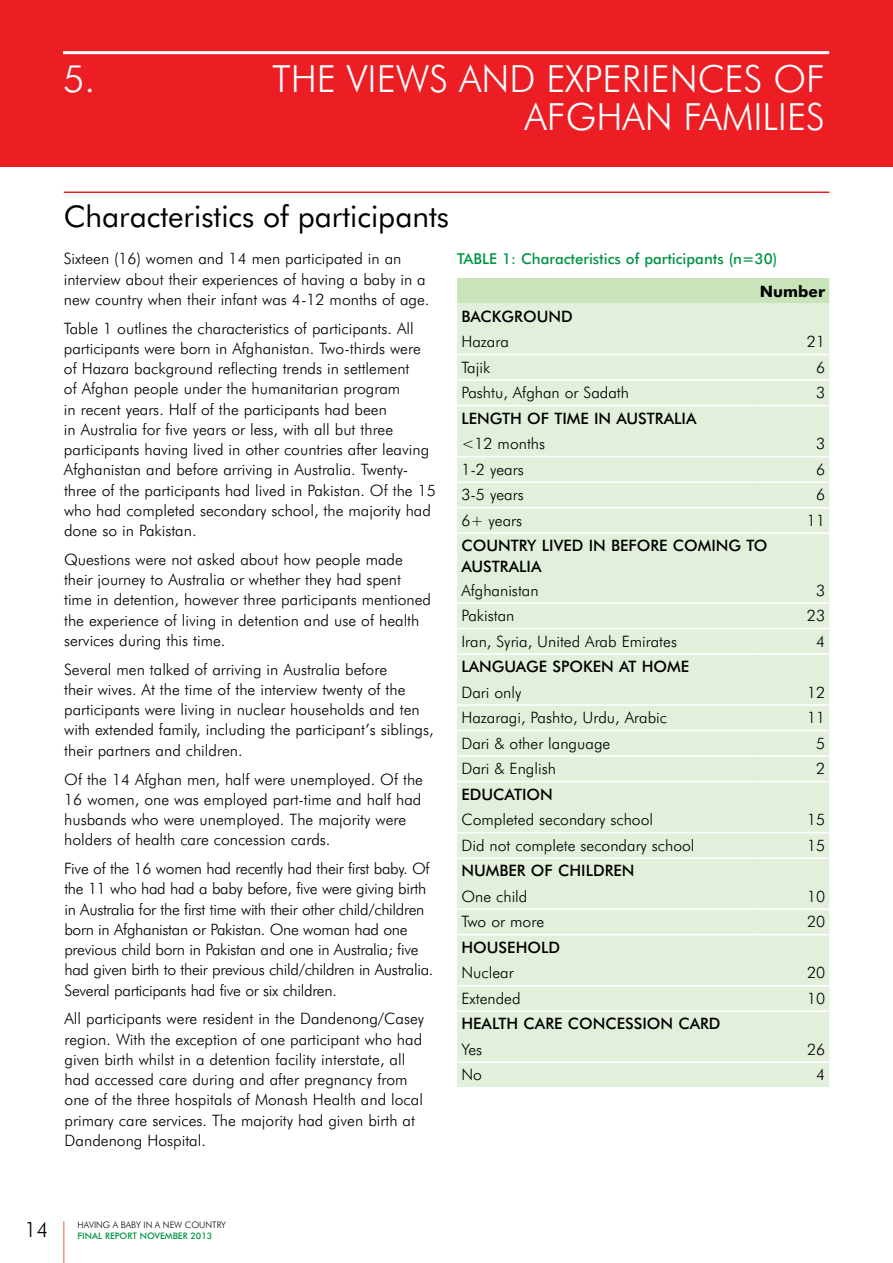
<style>
.page{position:relative;width:893px;height:1263px;background:#fff}
.page>*{position:absolute;margin:0;border:0;box-sizing:border-box;transform-origin:0 0}
.t1{font:300 37.5px/37.5px "Futura BT";color:#fff;text-align:right}
.t2{font:30px "Futura BT";color:#000}
.t3{font:300 21px "Futura BT";color:#000}
.t4{font:300 15.75px/20.2px "Futura BT";color:#000}
.t5{font:300 15.75px/20.2px "Futura BT";letter-spacing:-.02em;color:#000}
.t6{font:500 15.75px "Futura BT";color:#000}
.t7{font:700 15.75px "Futura BT";color:#000}
.t8{font:500 15px "Futura BT";color:#009444}
.t9{font:300 9px "Futura BT";color:#000}
.t10{font:500 9px "Futura BT";color:#009444}
</style>
<div class="page">
<hr style="left:63px;top:1221px;width:2px;height:42px;background:#f79679">
<div style="left:0;top:0;width:893px;height:167px;background:#ed1d24"></div>
<hr style="left:64px;top:191px;width:765px;height:2px;background:#ed1d24">
<div style="left:457px;top:278px;width:372px;height:26px;background:#c9e4bb"></div>
<div style="left:457px;top:304px;width:372px;height:783px;background:#e2f0db"></div>
<hr style="left:457px;top:354px;width:296px;height:1px;background:#fff">
<hr style="left:753px;top:354px;width:76px;height:1px;background:#fff">
<hr style="left:457px;top:379px;width:296px;height:2px;background:#fff">
<hr style="left:753px;top:379px;width:76px;height:2px;background:#fff">
<hr style="left:457px;top:405px;width:296px;height:1px;background:#fff">
<hr style="left:753px;top:405px;width:76px;height:1px;background:#fff">
<hr style="left:457px;top:456px;width:296px;height:1px;background:#fff">
<hr style="left:457px;top:481px;width:296px;height:2px;background:#fff">
<hr style="left:457px;top:507px;width:296px;height:1px;background:#fff">
<hr style="left:457px;top:532px;width:296px;height:2px;background:#fff">
<hr style="left:753px;top:456px;width:76px;height:1px;background:#fff">
<hr style="left:753px;top:481px;width:76px;height:2px;background:#fff">
<hr style="left:753px;top:507px;width:76px;height:1px;background:#fff">
<hr style="left:753px;top:532px;width:76px;height:2px;background:#fff">
<hr style="left:457px;top:602px;width:296px;height:2px;background:#fff">
<hr style="left:753px;top:602px;width:76px;height:2px;background:#fff">
<hr style="left:457px;top:628px;width:296px;height:1px;background:#fff">
<hr style="left:753px;top:628px;width:76px;height:1px;background:#fff">
<hr style="left:457px;top:653px;width:296px;height:2px;background:#fff">
<hr style="left:753px;top:653px;width:76px;height:2px;background:#fff">
<hr style="left:457px;top:704px;width:296px;height:2px;background:#fff">
<hr style="left:753px;top:704px;width:76px;height:2px;background:#fff">
<hr style="left:457px;top:730px;width:296px;height:1px;background:#fff">
<hr style="left:753px;top:730px;width:76px;height:1px;background:#fff">
<hr style="left:457px;top:755px;width:296px;height:2px;background:#fff">
<hr style="left:753px;top:755px;width:76px;height:2px;background:#fff">
<hr style="left:457px;top:781px;width:296px;height:1px;background:#fff">
<hr style="left:753px;top:781px;width:76px;height:1px;background:#fff">
<hr style="left:457px;top:832px;width:296px;height:1px;background:#fff">
<hr style="left:753px;top:832px;width:76px;height:1px;background:#fff">
<hr style="left:457px;top:857px;width:296px;height:2px;background:#fff">
<hr style="left:753px;top:857px;width:76px;height:2px;background:#fff">
<hr style="left:457px;top:908px;width:296px;height:2px;background:#fff">
<hr style="left:753px;top:908px;width:76px;height:2px;background:#fff">
<hr style="left:457px;top:934px;width:296px;height:1px;background:#fff">
<hr style="left:753px;top:934px;width:76px;height:1px;background:#fff">
<hr style="left:457px;top:985px;width:296px;height:1px;background:#fff">
<hr style="left:753px;top:985px;width:76px;height:1px;background:#fff">
<hr style="left:457px;top:1010px;width:296px;height:2px;background:#fff">
<hr style="left:753px;top:1010px;width:76px;height:2px;background:#fff">
<hr style="left:457px;top:1061px;width:296px;height:2px;background:#fff">
<hr style="left:753px;top:1061px;width:76px;height:2px;background:#fff">
<hr style="left:63px;top:51px;width:766px;height:3px;background:#fff">
<h1 class="t1" style="left:63px;top:60px;width:34px">5.</h1>
<h1 class="t1" style="left:272px;top:60px;width:554px">THE VIEWS AND EXPERIENCES OF<br>AFGHAN FAMILIES</h1>
<h2 class="t2" style="left:64px;top:198px;width:387px">Characteristics of participants</h2>
<p class="t4" style="left:64px;top:248px;width:367px">Sixteen (16) women and 14 men participated in an interview about their experiences of having a baby in a new country when their infant was 4-12 months of age.</p>
<p class="t4" style="left:64px;top:318px;width:373px">Table 1 outlines the characteristics of participants. All participants were born in Afghanistan. Two-thirds were of Hazara background reflecting trends in settlement<br>of Afghan people under the humanitarian program<br>in recent years. Half of the participants had been<br>in Australia for five years or less, with all but three participants having lived in other countries after leaving Afghanistan and before arriving in Australia. Twenty&shy;three of the participants had lived in Pakistan. Of the 15 who had completed secondary school, the majority had done so in Pakistan.</p>
<p class="t4" style="left:64px;top:549px;width:369px">Questions were not asked about how people made their journey to Australia or whether they had spent time in detention, however three participants mentioned the experience of living in detention and use of health services during this time.</p>
<p class="t4" style="left:64px;top:659px;width:371px">Several men talked of arriving in Australia before<br>their wives. At the time of the interview twenty of the participants were living in nuclear households and ten with extended family, including the participant’s siblings, their partners and children.</p>
<p class="t4" style="left:64px;top:769px;width:360px">Of the 14 Afghan men, half were unemployed. Of the 16 women, one was employed part-time and half had husbands who were unemployed. The majority were holders of health care concession cards.</p>
<p class="t5" style="left:64px;top:858px;width:371px">Five of the 16 women had recently had their first baby. Of the 11 who had had a baby before, five were giving birth in Australia for the first time with their other child/children born in Afghanistan or Pakistan. One woman had one previous child born in Pakistan and one in Australia; five had given birth to their previous child/children in Australia.<br>Several participants had five or six children.</p>
<p class="t4" style="left:65px;top:1008px;width:361px">All participants were resident in the Dandenong/Casey region. With the exception of one participant who had given birth whilst in a detention facility interstate, all had accessed care during and after pregnancy from one of the three hospitals of Monash Health and local primary care services. The majority had given birth at Dandenong Hospital.</p>
<p class="t8" style="left:457px;top:249px;width:16px">TABLE</p>
<p class="t8" style="left:502px;top:249px;width:277px">1: CHARACTERISTICS OF PARTICIPANTS (N=30)</p>
<p class="t7" style="left:760px;top:281px;width:67px">Number</p>
<p class="t6" style="left:461px;top:306px;width:22px">BACKGRO</p>
<p class="t6" style="left:537px;top:306px;width:24px">UND</p>
<p class="t4" style="left:461px;top:331px;width:49px">Hazara</p>
<p class="t4" style="left:807px;top:331px;width:20px">21</p>
<p class="t4" style="left:461px;top:357px;width:30px">Tajik</p>
<p class="t4" style="left:816px;top:357px;width:11px">6</p>
<p class="t4" style="left:461px;top:382px;width:169px">Pashtu, Afghan or Sadath</p>
<p class="t4" style="left:816px;top:382px;width:11px">3</p>
<p class="t6" style="left:461px;top:408px;width:19px">LENGTH</p>
<p class="t6" style="left:527px;top:408px;width:37px">OF TIME</p>
<p class="t6" style="left:594px;top:408px;width:54px">IN AUSTRALIA</p>
<p class="t4" style="left:461px;top:433px;width:85px">&lt;12 months</p>
<p class="t4" style="left:816px;top:433px;width:11px">3</p>
<p class="t4" style="left:461px;top:459px;width:64px">1-2 years</p>
<p class="t4" style="left:816px;top:459px;width:11px">6</p>
<p class="t4" style="left:461px;top:484px;width:64px">3-5 years</p>
<p class="t4" style="left:816px;top:484px;width:11px">6</p>
<p class="t4" style="left:461px;top:510px;width:62px">6+ years</p>
<p class="t4" style="left:807px;top:510px;width:20px">11</p>
<p class="t6" style="left:461px;top:536px;width:48px">COUNTR</p>
<p class="t6" style="left:527px;top:536px;width:24px">Y LIVED</p>
<p class="t6" style="left:589px;top:536px;width:33px">IN BEFORE</p>
<p class="t6" style="left:673px;top:536px;width:13px">COMING</p>
<p class="t6" style="left:746px;top:536px;width:12px">TO</p>
<p class="t6" style="left:461px;top:556px;width:32px">AUSTRALIA</p>
<p class="t4" style="left:461px;top:580px;width:79px">Afghanistan</p>
<p class="t4" style="left:816px;top:580px;width:11px">3</p>
<p class="t4" style="left:461px;top:605px;width:54px">Pakistan</p>
<p class="t4" style="left:807px;top:605px;width:20px">23</p>
<p class="t4" style="left:461px;top:631px;width:217px">Iran, Syria, United Arab Emirates</p>
<p class="t4" style="left:816px;top:631px;width:11px">4</p>
<p class="t6" style="left:461px;top:657px;width:21px">LANG</p>
<p class="t6" style="left:505px;top:657px;width:23px">UAGE</p>
<p class="t6" style="left:552px;top:657px;width:11px">SPOKEN</p>
<p class="t6" style="left:619px;top:657px;width:36px">AT HOME</p>
<p class="t4" style="left:461px;top:682px;width:62px">Dari only</p>
<p class="t4" style="left:807px;top:682px;width:20px">12</p>
<p class="t4" style="left:461px;top:707px;width:207px">Hazaragi, Pashto, Urdu, Arabic</p>
<p class="t4" style="left:807px;top:707px;width:20px">11</p>
<p class="t4" style="left:461px;top:733px;width:150px">Dari &amp; other language</p>
<p class="t4" style="left:816px;top:733px;width:11px">5</p>
<p class="t4" style="left:461px;top:758px;width:96px">Dari &amp; English</p>
<p class="t4" style="left:816px;top:758px;width:11px">2</p>
<p class="t6" style="left:461px;top:784px;width:43px">EDUCATION</p>
<p class="t4" style="left:461px;top:809px;width:193px">Completed secondary school</p>
<p class="t4" style="left:807px;top:809px;width:20px">15</p>
<p class="t4" style="left:461px;top:835px;width:235px">Did not complete secondary school</p>
<p class="t4" style="left:807px;top:835px;width:20px">15</p>
<p class="t6" style="left:461px;top:861px;width:36px">NUMBER</p>
<p class="t6" style="left:531px;top:861px;width:38px">OF CHILDREN</p>
<p class="t4" style="left:461px;top:886px;width:67px">One child</p>
<p class="t4" style="left:807px;top:886px;width:20px">10</p>
<p class="t4" style="left:461px;top:911px;width:84px">Two or more</p>
<p class="t4" style="left:807px;top:911px;width:20px">20</p>
<p class="t6" style="left:461px;top:938px;width:49px">HOUSEHOLD</p>
<p class="t4" style="left:461px;top:962px;width:54px">Nuclear</p>
<p class="t4" style="left:807px;top:962px;width:20px">20</p>
<p class="t4" style="left:461px;top:988px;width:61px">Extended</p>
<p class="t4" style="left:807px;top:988px;width:20px">10</p>
<p class="t6" style="left:461px;top:1014px;width:22px">HEALTH</p>
<p class="t6" style="left:524px;top:1014px;width:11px">CARE</p>
<p class="t6" style="left:568px;top:1014px;width:12px">CONCESSION</p>
<p class="t6" style="left:678px;top:1014px;width:12px">CARD</p>
<p class="t4" style="left:461px;top:1039px;width:22px">Yes</p>
<p class="t4" style="left:807px;top:1039px;width:20px">26</p>
<p class="t4" style="left:461px;top:1064px;width:22px">No</p>
<p class="t4" style="left:816px;top:1064px;width:11px">4</p>
<p class="t9" style="left:78px;top:1219px;width:150px">HAVING A BABY IN A NEW COUNTRY</p>
<h3 class="t3" style="left:24px;top:1217px;width:26px">14</h3>
<p class="t10" style="left:78px;top:1230px;width:136px">FINAL REPORT NOVEMBER 2013</p>
</div>
